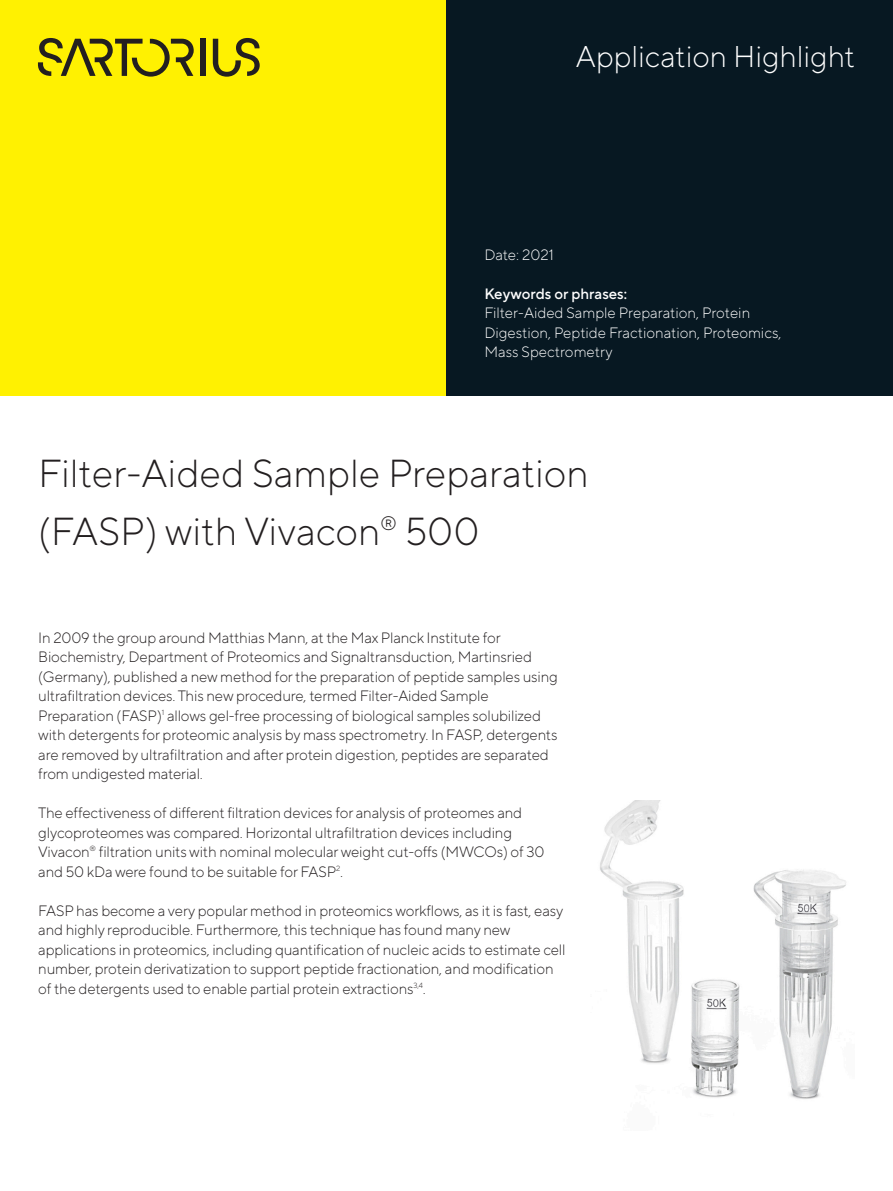
<style>
.page{position:relative;width:893px;height:1191px;background:#fff}
.page>*{position:absolute;margin:0;border:0;box-sizing:border-box;transform-origin:0 0}
.Head_02_black{font:300 39px "TT Norms Pro";color:#231f20}
.t1{font:300 30px "TT Norms Pro";color:#fff}
.t2{font:300 15px/19.5px "TT Norms Pro";letter-spacing:-.01em;color:#231f20}
.Body_Light_white{font:300 15px/19.5px "TT Norms Pro";color:#fff}
.Head_05_white{font:500 15px "TT Norms Pro";color:#fff}
</style>
<div class="page">
<div style="left:0;top:0;width:446px;height:395px;background:#fff101"></div>
<div style="left:446px;top:0;width:447px;height:395px;background:#071822"></div>
<div style="left:200px;top:39px;width:5px;height:37px;background:#231f20"></div>
<svg style="left:213px;top:38px;width:47px;height:39px"></svg>
<svg style="left:38px;top:38px;width:156px;height:39px"></svg>
<img style="left:600px;top:800px;width:246px;height:299px">
<h2 class="t1" style="left:576px;top:35px;width:281px">Application Highlight</h2>
<p class="Body_Light_white" style="left:484px;top:244px;width:71px">Date: 2021</p>
<p class="Head_05_white" style="left:484px;top:282px;width:144px">Keywords or phrases:</p>
<p class="Body_Light_white" style="left:484px;top:302px;width:299px">Filter-Aided Sample Preparation, Protein<br>Digestion, Peptide Fractionation, Proteomics,<br>Mass Spectrometry</p>
<p class="Head_02_black" style="left:38px;top:445px;width:552px">Filter-Aided Sample Preparation</p>
<p class="Head_02_black" style="left:38px;top:503px;width:443px">(FASP) with Vivacon<sup>®</sup> 500</p>
<p class="t2" style="left:38px;top:626px;width:521px">In 2009 the group around Matthias Mann, at the Max Planck Institute for Biochemistry, Department of Proteomics and Signaltransduction, Martinsried (Germany), published a new method for the preparation of peptide samples using ultrafiltration devices. This new procedure, termed Filter-Aided Sample Preparation (FASP)<sup>1</sup> allows gel-free processing of biological samples solubilized with detergents for proteomic analysis by mass spectrometry. In FASP, detergents are removed by ultrafiltration and after protein digestion, peptides are separated from undigested material.</p>
<p class="t2" style="left:38px;top:802px;width:508px">The effectiveness of different filtration devices for analysis of proteomes and glycoproteomes was compared. Horizontal ultrafiltration devices including Vivacon<sup>®</sup> filtration units with nominal molecular weight cut-offs (MWCOs) of 30 and 50 kDa were found to be suitable for FASP<sup>2</sup>.</p>
<p class="t2" style="left:38px;top:899px;width:529px">FASP has become a very popular method in proteomics workflows, as it is fast, easy and highly reproducible. Furthermore, this technique has found many new applications in proteomics, including quantification of nucleic acids to estimate cell number, protein derivatization to support peptide fractionation, and modification of the detergents used to enable partial protein extractions<sup>3,4</sup>.</p>
</div>
